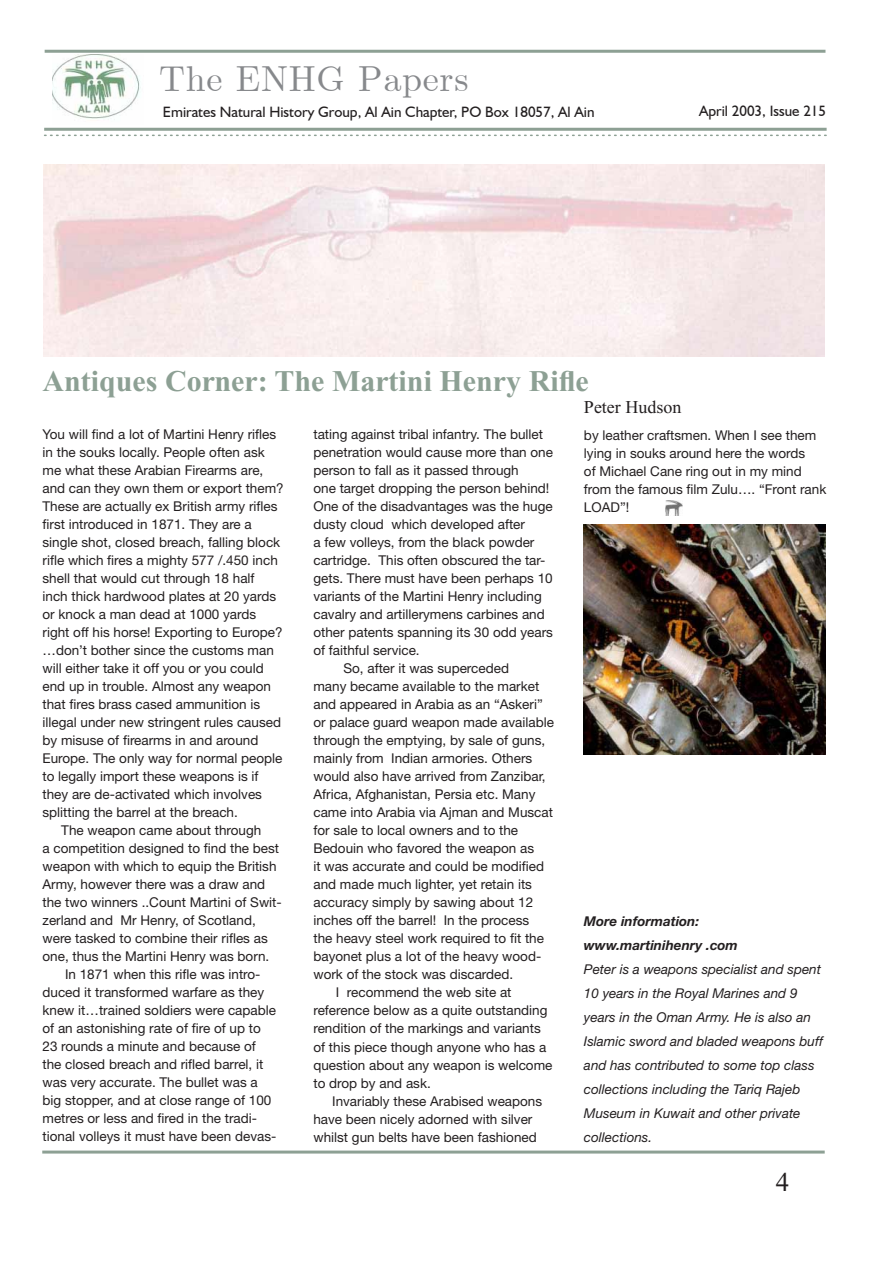
<style>
.page{position:relative;width:893px;height:1263px;background:#fff}
.page>*{position:absolute;margin:0;border:0;box-sizing:border-box;transform-origin:0 0}
.t1{font:36px "Euclid";letter-spacing:.02em;color:#87898c}
.t2{font:700 30px "Times New Roman";color:#8da094}
.t3{font:27px "Times New Roman";color:#231f20}
.t4{font:18px "Times New Roman";color:#231f20}
.t5{font:15px "Humanist 521 BT";color:#231f20}
.t6{font:13.5px/18px "Helvetica Neue";color:#231f20}
.t7{font:italic 13.5px/24px "Helvetica Neue";color:#231f20}
.s1{font-weight:700}
</style>
<div class="page">
<svg style="left:45px;top:135px;width:782px;height:1px"></svg>
<hr style="left:45px;top:50px;width:780px;height:3px;background:#8da094">
<hr style="left:44px;top:128px;width:783px;height:3px;background:#8da094">
<img style="left:53px;top:54px;width:88px;height:66px">
<hr style="left:42px;top:1150px;width:783px;height:3px;background:#8da094">
<img style="left:665px;top:500px;width:17px;height:15px">
<img style="left:584px;top:524px;width:242px;height:230px">
<p class="t1" style="left:159px;top:57px;width:311px">The ENHG Papers</p>
<p class="t5" style="left:163px;top:102px;width:433px">Emirates Natural History Group, Al Ain Chapter, PO Box 18057, Al Ain</p>
<p class="t5" style="left:699px;top:102px;width:129px">April 2003, Issue 215</p>
<p class="t2" style="left:43px;top:363px;width:548px">Antiques Corner: The Martini Henry Rifle</p>
<p class="t4" style="left:584px;top:396px;width:99px">Peter Hudson</p>
<p class="t6" style="left:43px;top:426px;width:235px">You will find a lot of Martini Henry rifles</p>
<p class="t6" style="left:43px;top:444px;width:224px">in the souks locally. People often ask</p>
<p class="t6" style="left:43px;top:462px;width:222px">me what these Arabian Firearms are,</p>
<p class="t6" style="left:43px;top:480px;width:243px">and can they own them or export them?</p>
<p class="t6" style="left:43px;top:498px;width:237px">These are actually ex British army rifles</p>
<p class="t6" style="left:43px;top:516px;width:211px">first introduced in 1871. They are a</p>
<p class="t6" style="left:43px;top:534px;width:239px">single shot, closed breach, falling block</p>
<p class="t6" style="left:43px;top:552px;width:237px">rifle which fires a mighty 577 /.450 inch</p>
<p class="t6" style="left:43px;top:570px;width:214px">shell that would cut through 18 half</p>
<p class="t6" style="left:43px;top:588px;width:235px">inch thick hardwood plates at 20 yards</p>
<p class="t6" style="left:43px;top:606px;width:215px">or knock a man dead at 1000 yards</p>
<p class="t6" style="left:43px;top:624px;width:242px">right off his horse! Exporting to Europe?</p>
<p class="t6" style="left:43px;top:642px;width:233px">…don’t bother since the customs man</p>
<p class="t6" style="left:43px;top:660px;width:223px">will either take it off you or you could</p>
<p class="t6" style="left:43px;top:678px;width:230px">end up in trouble. Almost any weapon</p>
<p class="t6" style="left:43px;top:696px;width:219px">that fires brass cased ammunition is</p>
<p class="t6" style="left:43px;top:714px;width:240px">illegal under new stringent rules caused</p>
<p class="t6" style="left:43px;top:732px;width:217px">by misuse of firearms in and around</p>
<p class="t6" style="left:43px;top:750px;width:242px">Europe. The only way for normal people</p>
<p class="t6" style="left:43px;top:768px;width:218px">to legally import these weapons is if</p>
<p class="t6" style="left:43px;top:786px;width:221px">they are de-activated which involves</p>
<p class="t6" style="left:43px;top:804px;width:197px">splitting the barrel at the breach.</p>
<p class="t6" style="left:61px;top:822px;width:202px">The weapon came about through</p>
<p class="t6" style="left:43px;top:840px;width:238px">a competition designed to find the best</p>
<p class="t6" style="left:43px;top:858px;width:236px">weapon with which to equip the British</p>
<p class="t6" style="left:43px;top:876px;width:224px">Army, however there was a draw and</p>
<p class="t6" style="left:43px;top:894px;width:241px">the two winners ..Count Martini of Swit-</p>
<p class="t6" style="left:43px;top:912px;width:215px">zerland and Mr Henry, of Scotland,</p>
<p class="t6" style="left:43px;top:930px;width:227px">were tasked to combine their rifles as</p>
<p class="t6" style="left:43px;top:948px;width:228px">one, thus the Martini Henry was born.</p>
<p class="t6" style="left:65px;top:966px;width:197px">In 1871 when this rifle was intro-</p>
<p class="t6" style="left:43px;top:984px;width:223px">duced it transformed warfare as they</p>
<p class="t6" style="left:43px;top:1002px;width:235px">knew it…trained soldiers were capable</p>
<p class="t6" style="left:43px;top:1020px;width:220px">of an astonishing rate of fire of up to</p>
<p class="t6" style="left:43px;top:1038px;width:215px">23 rounds a minute and because of</p>
<p class="t6" style="left:43px;top:1056px;width:222px">the closed breach and rifled barrel, it</p>
<p class="t6" style="left:43px;top:1074px;width:217px">was very accurate. The bullet was a</p>
<p class="t6" style="left:43px;top:1092px;width:230px">big stopper, and at close range of 100</p>
<p class="t6" style="left:43px;top:1110px;width:216px">metres or less and fired in the tradi-</p>
<p class="t6" style="left:43px;top:1128px;width:235px">tional volleys it must have been devas-</p>
<p class="t6" style="left:313px;top:426px;width:231px">tating against tribal infantry. The bullet</p>
<p class="t6" style="left:313px;top:444px;width:241px">penetration would cause more than one</p>
<p class="t6" style="left:313px;top:462px;width:207px">person to fall as it passed through</p>
<p class="t6" style="left:313px;top:480px;width:237px">one target dropping the person behind!</p>
<p class="t6" style="left:313px;top:498px;width:241px">One of the disadvantages was the huge</p>
<p class="t6" style="left:313px;top:516px;width:213px">dusty cloud which developed after</p>
<p class="t6" style="left:313px;top:534px;width:223px">a few volleys, from the black powder</p>
<p class="t6" style="left:313px;top:552px;width:234px">cartridge. This often obscured the tar-</p>
<p class="t6" style="left:313px;top:570px;width:241px">gets. There must have been perhaps 10</p>
<p class="t6" style="left:313px;top:588px;width:230px">variants of the Martini Henry including</p>
<p class="t6" style="left:313px;top:606px;width:233px">cavalry and artillerymens carbines and</p>
<p class="t6" style="left:313px;top:624px;width:241px">other patents spanning its 30 odd years</p>
<p class="t6" style="left:313px;top:642px;width:108px">of faithful service.</p>
<p class="t6" style="left:343px;top:660px;width:167px">So, after it was superceded</p>
<p class="t6" style="left:313px;top:678px;width:227px">many became available to the market</p>
<p class="t6" style="left:313px;top:696px;width:231px">and appeared in Arabia as an “Askeri”</p>
<p class="t6" style="left:313px;top:714px;width:242px">or palace guard weapon made available</p>
<p class="t6" style="left:313px;top:732px;width:233px">through the emptying, by sale of guns,</p>
<p class="t6" style="left:313px;top:750px;width:220px">mainly from Indian armories. Others</p>
<p class="t6" style="left:313px;top:768px;width:234px">would also have arrived from Zanzibar,</p>
<p class="t6" style="left:313px;top:786px;width:224px">Africa, Afghanistan, Persia etc. Many</p>
<p class="t6" style="left:313px;top:804px;width:241px">came into Arabia via Ajman and Muscat</p>
<p class="t6" style="left:313px;top:822px;width:206px">for sale to local owners and to the</p>
<p class="t6" style="left:313px;top:840px;width:222px">Bedouin who favored the weapon as</p>
<p class="t6" style="left:313px;top:858px;width:232px">it was accurate and could be modified</p>
<p class="t6" style="left:313px;top:876px;width:220px">and made much lighter, yet retain its</p>
<p class="t6" style="left:313px;top:894px;width:221px">accuracy simply by sawing about 12</p>
<p class="t6" style="left:313px;top:912px;width:217px">inches off the barrel! In the process</p>
<p class="t6" style="left:313px;top:930px;width:232px">the heavy steel work required to fit the</p>
<p class="t6" style="left:313px;top:948px;width:229px">bayonet plus a lot of the heavy wood-</p>
<p class="t6" style="left:313px;top:966px;width:201px">work of the stock was discarded.</p>
<p class="t6" style="left:336px;top:984px;width:177px">I recommend the web site at</p>
<p class="t6" style="left:313px;top:1002px;width:236px">reference below as a quite outstanding</p>
<p class="t6" style="left:313px;top:1020px;width:229px">rendition of the markings and variants</p>
<p class="t6" style="left:313px;top:1038px;width:234px">of this piece though anyone who has a</p>
<p class="t6" style="left:313px;top:1056px;width:241px">question about any weapon is welcome</p>
<p class="t6" style="left:313px;top:1074px;width:119px">to drop by and ask.</p>
<p class="t6" style="left:332px;top:1092px;width:212px">Invariably these Arabised weapons</p>
<p class="t6" style="left:313px;top:1110px;width:221px">have been nicely adorned with silver</p>
<p class="t6" style="left:313px;top:1128px;width:225px">whilst gun belts have been fashioned</p>
<p class="t6" style="left:584px;top:426px;width:244px">by leather craftsmen. When I see them lying in souks around here the words<br>of Michael Cane ring out in my mind from the famous film Zulu…. “Front rank<br>LOAD”!</p>
<p class="t7" style="left:584px;top:909px;width:241px"><span class="s1">More information:<br>www.martinihenry .com<br></span>Peter is a weapons specialist and spent<br>10 years in the Royal Marines and 9 years in the Oman Army. He is also an<br>Islamic sword and bladed weapons buff and has contributed to some top class collections including the Tariq Rajeb<br>Museum in Kuwait and other private collections.</p>
<p class="t3" style="left:776px;top:1166px;width:15px">4</p>
</div>
